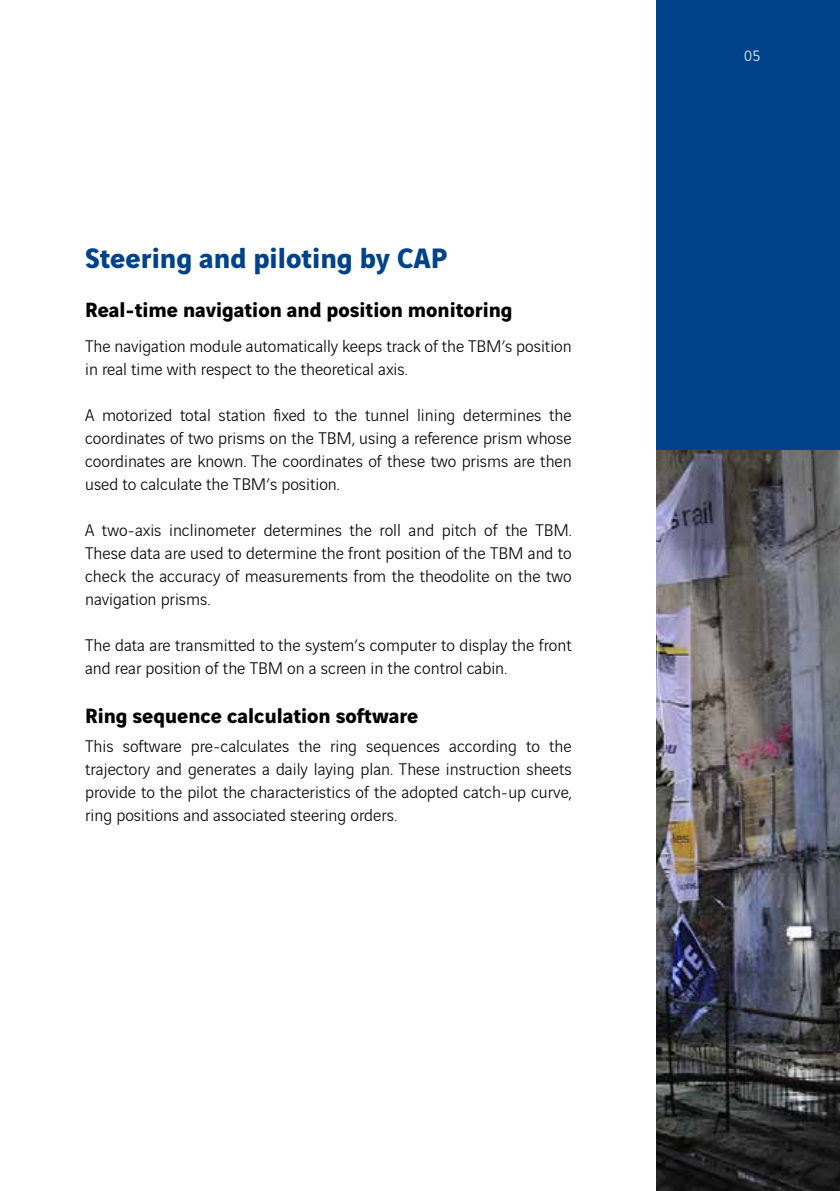
<style>
.page{position:relative;width:840px;height:1191px;background:#fff}
.page>*{position:absolute;margin:0;border:0;box-sizing:border-box;transform-origin:0 0}
.t1{font:700 30px "Vinci Sans";color:#004289}
.t2{font:700 22px "Vinci Sans";color:#000}
.t3{font:300 18px/23px "Vinci Sans";color:#000;text-align:justify}
.t4{font:300 16px "Vinci Rounded";color:#fff}
</style>
<div class="page">
<img style="left:656px;top:449px;width:183px;height:742px">
<div style="left:656px;top:0;width:183px;height:449px;background:#004289"></div>
<h1 class="t1" style="left:85px;top:235px;width:363px">Steering and piloting by CAP</h1>
<p class="t2" style="left:85px;top:293px;width:428px">Real-time navigation and position monitoring</p>
<p class="t3" style="left:85px;top:333px;width:488px">The navigation module automatically keeps track of the TBM’s position in real time with respect to the theoretical axis.</p>
<p class="t3" style="left:85px;top:402px;width:488px">A motorized total station fixed to the tunnel lining determines the coordinates of two prisms on the TBM, using a reference prism whose coordinates are known. The coordinates of these two prisms are then used to calculate the TBM’s position.</p>
<p class="t3" style="left:85px;top:517px;width:488px">A two-axis inclinometer determines the roll and pitch of the TBM.<br>These data are used to determine the front position of the TBM and to check the accuracy of measurements from the theodolite on the two navigation prisms.</p>
<p class="t3" style="left:85px;top:632px;width:488px">The data are transmitted to the system’s computer to display the front and rear position of the TBM on a screen in the control cabin.</p>
<p class="t2" style="left:85px;top:698px;width:334px">Ring sequence calculation software</p>
<p class="t3" style="left:85px;top:732px;width:488px">This software pre-calculates the ring sequences according to the trajectory and generates a daily laying plan. These instruction sheets provide to the pilot the characteristics of the adopted catch-up curve, ring positions and associated steering orders.</p>
<p class="t4" style="left:743px;top:45px;width:18px">05</p>
</div>
